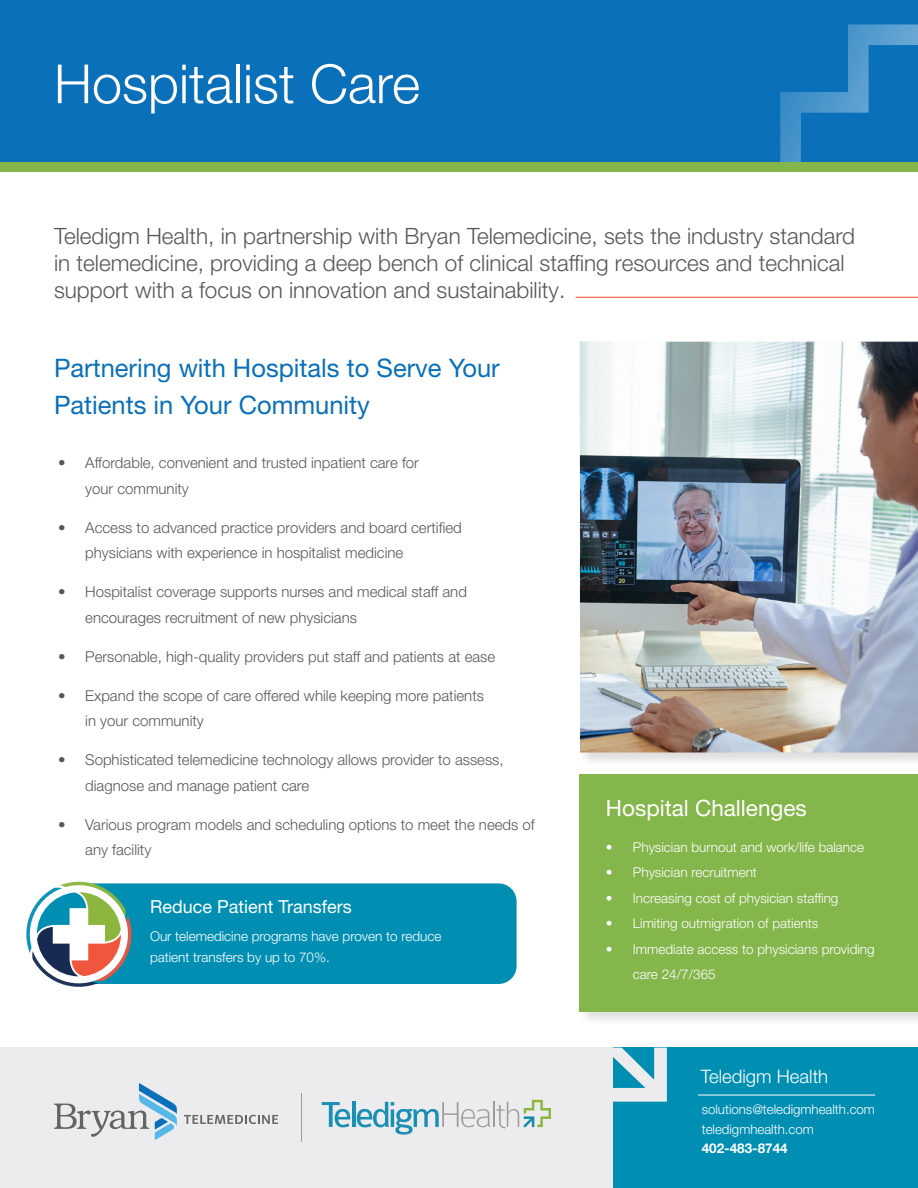
<style>
.page{position:relative;width:918px;height:1188px;background:#fff}
.page>*{position:absolute;margin:0;border:0;box-sizing:border-box;transform-origin:0 0}
.t1{font:300 54px "Helvetica Neue LT Pro";color:#fff}
.Bullets_Header{font:25.5px/36.6px "Helvetica Neue LT Pro";color:#0970b9}
.Intro_Paragraph{font:300 22.5px/27px "Helvetica Neue LT Pro";color:#57585a}
.t2{font:22.5px "Helvetica Neue LT Pro";color:#fff}
.t3{font:300 18.6px "Helvetica Neue LT Pro";color:#fff}
.t4{font:18px "Helvetica Neue LT Pro";color:#fff}
.t5{font:300 15px/25.5px "Helvetica Neue LT Pro";color:#57585a}
.t6{font:300 13.5px/25.5px "Helvetica Neue LT Pro";color:#fff}
.t7{font:700 13.5px "Helvetica Neue LT Pro";color:#fff}
.t8{font:300 13.2px "Helvetica Neue LT Pro";color:#fff}
</style>
<div class="page">
<div style="left:0;top:0;width:918px;height:172px;background:#0970b9"></div>
<svg style="left:780px;top:24px;width:138px;height:138px"></svg>
<div style="left:0;top:163px;width:918px;height:9px;background:#84b64c"></div>
<div style="left:137px;top:883px;width:380px;height:101px;background:#008fb3"></div>
<svg style="left:26px;top:881px;width:111px;height:106px"></svg>
<div style="left:578px;top:773px;width:340px;height:254px;background:#231f20;opacity:.15"></div>
<div style="left:580px;top:774px;width:338px;height:238px;background:#84b64c"></div>
<div style="left:578px;top:340px;width:340px;height:428px;background:#231f20;opacity:.15"></div>
<img style="left:580px;top:341px;width:338px;height:412px">
<hr style="left:576px;top:297px;width:342px;height:1px;background:#f0553e">
<div style="left:0;top:1048px;width:918px;height:140px;background:#ececee"></div>
<svg style="left:322px;top:1102px;width:28px;height:25px"></svg>
<hr style="left:352px;top:1102px;width:3px;height:25px;background:#198fb4">
<svg style="left:357px;top:1102px;width:133px;height:33px"></svg>
<hr style="left:493px;top:1102px;width:2px;height:25px;background:#9e9b9d">
<svg style="left:496px;top:1100px;width:55px;height:29px"></svg>
<svg style="left:54px;top:1083px;width:123px;height:57px"></svg>
<svg style="left:184px;top:1115px;width:94px;height:9px"></svg>
<hr style="left:301px;top:1093px;width:1px;height:49px;background:#9e9b9d">
<div style="left:613px;top:1048px;width:305px;height:140px;background:#008fb3"></div>
<svg style="left:613px;top:1048px;width:54px;height:54px"></svg>
<hr style="left:698px;top:1095px;width:177px;height:1px;background:#fff">
<p class="t1" style="left:54px;top:51px;width:368px">Hospitalist Care</p>
<p class="Intro_Paragraph" style="left:54px;top:222px;width:802px">Teledigm Health, in partnership with Bryan Telemedicine, sets the industry standard in telemedicine, providing a deep bench of clinical staffing resources and technical support with a focus on innovation and sustainability.</p>
<p class="Bullets_Header" style="left:54px;top:349px;width:447px">Partnering with Hospitals to Serve Your<br>Patients in Your Community</p>
<p class="t5" style="left:85px;top:450px;width:335px;text-indent:-27px">• Affordable, convenient and trusted inpatient care for your community</p>
<p class="t5" style="left:85px;top:514px;width:378px;text-indent:-27px">• Access to advanced practice providers and board certified physicians with experience in hospitalist medicine</p>
<p class="t5" style="left:85px;top:579px;width:383px;text-indent:-27px">• Hospitalist coverage supports nurses and medical staff and encourages recruitment of new physicians</p>
<p class="t5" style="left:58px;top:643px;width:439px">• Personable, high-quality providers put staff and patients at ease</p>
<p class="t5" style="left:85px;top:682px;width:400px;text-indent:-27px">• Expand the scope of care offered while keeping more patients in your community</p>
<p class="t5" style="left:85px;top:747px;width:420px;text-indent:-27px">• Sophisticated telemedicine technology allows provider to assess, diagnose and manage patient care</p>
<p class="t5" style="left:85px;top:811px;width:451px;text-indent:-27px">• Various program models and scheduling options to meet the needs of any facility</p>
<p class="t4" style="left:150px;top:896px;width:203px">Reduce Patient Transfers</p>
<p class="t6" style="left:150px;top:925px;width:293px;line-height:21px">Our telemedicine programs have proven to reduce patient transfers by up to 70%.</p>
<p class="t2" style="left:606px;top:794px;width:202px">Hospital Challenges</p>
<p class="t6" style="left:606px;top:834px;width:260px">• Physician burnout and work/life balance</p>
<p class="t6" style="left:606px;top:859px;width:153px">• Physician recruitment</p>
<p class="t6" style="left:606px;top:885px;width:234px">• Increasing cost of physician staffing</p>
<p class="t6" style="left:606px;top:910px;width:214px">• Limiting outmigration of patients</p>
<p class="t6" style="left:633px;top:936px;width:243px;text-indent:-27px">• Immediate access to physicians providing care 24/7/365</p>
<p class="t3" style="left:701px;top:1065px;width:129px">Teledigm Health</p>
<p class="t8" style="left:702px;top:1102px;width:175px">solutions@teledigmhealth.com</p>
<p class="t8" style="left:702px;top:1121px;width:114px">teledigmhealth.com</p>
<p class="t7" style="left:702px;top:1140px;width:88px">402-483-8744</p>
</div>
